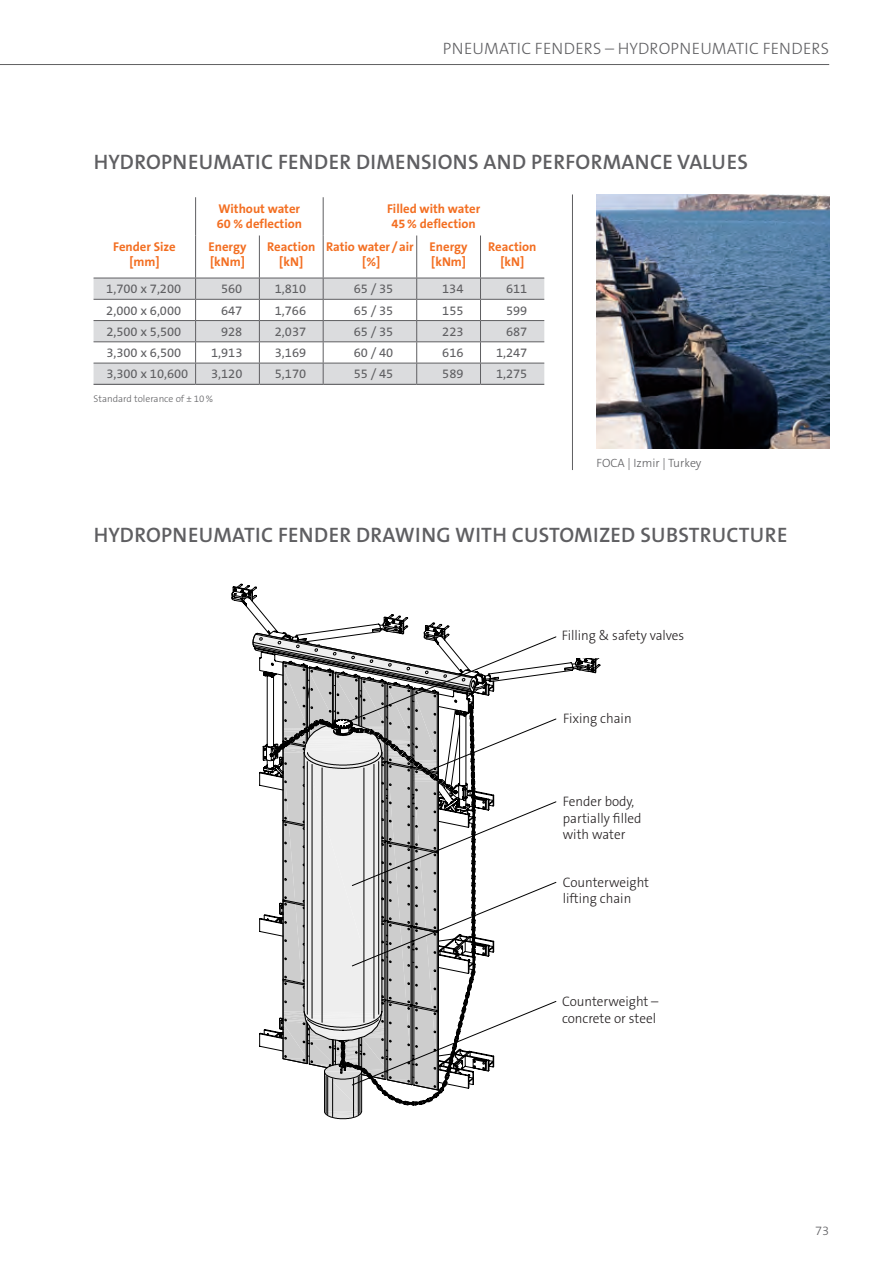
<style>
.page{position:relative;width:893px;height:1263px;background:#fff}
.page>*{position:absolute;margin:0;border:0;box-sizing:border-box;transform-origin:0 0}
.Überschriften_Dimens{font:600 21px "The Sans B Plus W6";letter-spacing:.015em;color:#5f5f62}
.Seitenangabentext_ob{font:300 16.5px "The Sans B Plus W3";letter-spacing:.015em;color:#5f5f62}
.Maintext{font:300 13.8px/16.5px "The Sans B Plus W3";color:#231f20;scale:.96 1}
.Maße{font:12.9px "The Sans B Plus W5 Plain";color:#5f5f62}
.Fenderbezeichnung{font:12.9px "The Sans B Plus W5 Plain";color:#5f5f62}
.Size_in_mm{font:700 12.75px/15.3px "The Sans B Plus W7";color:#f36e21;text-align:center}
.t1{font:300 12.75px "The Sans B Plus W3";color:#5f5f62}
.BU{font:300 12px "The Sans B Plus W3";color:#5f5f62}
.BU-2{font:300 9.75px "The Sans B Plus W3";color:#5f5f62}
</style>
<div class="page">
<hr style="left:0;top:64px;width:829px;height:1px;background:#5f5f62">
<svg style="left:94px;top:279px;width:450px;height:105px;fill:#dbdcde"></svg>
<hr style="left:94px;top:278px;width:101px;height:1px;background:#5f5f62">
<svg style="left:195px;top:279px;width:1px;height:105px"></svg>
<svg style="left:259px;top:279px;width:1px;height:105px"></svg>
<svg style="left:323px;top:279px;width:1px;height:105px"></svg>
<svg style="left:416px;top:279px;width:1px;height:105px"></svg>
<svg style="left:480px;top:279px;width:1px;height:105px"></svg>
<hr style="left:195px;top:197px;width:1px;height:38px;background:#5f5f62">
<hr style="left:195px;top:235px;width:1px;height:43px;background:#5f5f62">
<hr style="left:416px;top:235px;width:1px;height:43px;background:#5f5f62">
<hr style="left:323px;top:197px;width:1px;height:38px;background:#5f5f62">
<hr style="left:259px;top:235px;width:1px;height:43px;background:#5f5f62">
<hr style="left:323px;top:235px;width:1px;height:43px;background:#5f5f62">
<hr style="left:480px;top:235px;width:1px;height:43px;background:#5f5f62">
<hr style="left:94px;top:299px;width:102px;height:1px;background:#5f5f62">
<hr style="left:196px;top:299px;width:63px;height:1px;background:#5f5f62">
<hr style="left:259px;top:299px;width:64px;height:1px;background:#5f5f62">
<hr style="left:323px;top:299px;width:94px;height:1px;background:#5f5f62">
<hr style="left:417px;top:299px;width:63px;height:1px;background:#5f5f62">
<hr style="left:480px;top:299px;width:64px;height:1px;background:#5f5f62">
<hr style="left:94px;top:320px;width:102px;height:1px;background:#5f5f62">
<hr style="left:196px;top:320px;width:63px;height:1px;background:#5f5f62">
<hr style="left:259px;top:320px;width:64px;height:1px;background:#5f5f62">
<hr style="left:323px;top:320px;width:94px;height:1px;background:#5f5f62">
<hr style="left:417px;top:320px;width:63px;height:1px;background:#5f5f62">
<hr style="left:480px;top:320px;width:64px;height:1px;background:#5f5f62">
<hr style="left:94px;top:341px;width:102px;height:1px;background:#5f5f62">
<hr style="left:196px;top:341px;width:63px;height:1px;background:#5f5f62">
<hr style="left:259px;top:341px;width:64px;height:1px;background:#5f5f62">
<hr style="left:323px;top:341px;width:94px;height:1px;background:#5f5f62">
<hr style="left:417px;top:341px;width:63px;height:1px;background:#5f5f62">
<hr style="left:480px;top:341px;width:64px;height:1px;background:#5f5f62">
<hr style="left:94px;top:363px;width:102px;height:1px;background:#5f5f62">
<hr style="left:196px;top:363px;width:63px;height:1px;background:#5f5f62">
<hr style="left:259px;top:363px;width:64px;height:1px;background:#5f5f62">
<hr style="left:323px;top:363px;width:94px;height:1px;background:#5f5f62">
<hr style="left:417px;top:363px;width:63px;height:1px;background:#5f5f62">
<hr style="left:480px;top:363px;width:64px;height:1px;background:#5f5f62">
<hr style="left:94px;top:384px;width:102px;height:1px;background:#5f5f62">
<hr style="left:196px;top:384px;width:63px;height:1px;background:#5f5f62">
<hr style="left:259px;top:384px;width:64px;height:1px;background:#5f5f62">
<hr style="left:323px;top:384px;width:94px;height:1px;background:#5f5f62">
<hr style="left:417px;top:384px;width:63px;height:1px;background:#5f5f62">
<hr style="left:480px;top:384px;width:64px;height:1px;background:#5f5f62">
<hr style="left:195px;top:278px;width:64px;height:1px;background:#5f5f62">
<hr style="left:259px;top:278px;width:64px;height:1px;background:#5f5f62">
<hr style="left:323px;top:278px;width:94px;height:1px;background:#5f5f62">
<hr style="left:417px;top:278px;width:63px;height:1px;background:#5f5f62">
<hr style="left:480px;top:278px;width:64px;height:1px;background:#5f5f62">
<svg style="left:241px;top:585px;width:360px;height:534px"></svg>
<div style="left:557px;top:627px;width:136px;height:31px;background:#fff"></div>
<div style="left:559px;top:710px;width:170px;height:49px;background:#fff"></div>
<div style="left:558px;top:993px;width:126px;height:41px;background:#fff"></div>
<div style="left:559px;top:793px;width:95px;height:64px;background:#fff"></div>
<div style="left:559px;top:873px;width:95px;height:54px;background:#fff"></div>
<img style="left:596px;top:194px;width:233px;height:255px">
<hr style="left:572px;top:194px;width:1px;height:276px;background:#5f5f62">
<p class="Seitenangabentext_ob" style="left:443px;top:38px;width:388px">PNEUMATIC FENDERS – HYDROPNEUMATIC FENDERS</p>
<p class="Überschriften_Dimens" style="left:94px;top:148px;width:656px">HYDROPNEUMATIC FENDER DIMENSIONS AND PERFORMANCE VALUES</p>
<p class="Size_in_mm" style="left:113px;top:239px;width:64px">Fender Size</p>
<p class="Size_in_mm" style="left:129px;top:254px;width:32px">[mm]</p>
<p class="Size_in_mm" style="left:219px;top:201px;width:83px">Without water</p>
<p class="Size_in_mm" style="left:217px;top:216px;width:87px">60 % deflection</p>
<p class="Size_in_mm" style="left:387px;top:201px;width:95px">Filled with water</p>
<p class="Size_in_mm" style="left:392px;top:216px;width:86px">45% deflection</p>
<p class="Size_in_mm" style="left:208px;top:239px;width:40px">Energy</p>
<p class="Size_in_mm" style="left:210px;top:254px;width:36px">[kNm]</p>
<p class="Size_in_mm" style="left:267px;top:239px;width:50px">Reaction</p>
<p class="Size_in_mm" style="left:279px;top:254px;width:25px">[kN]</p>
<p class="Size_in_mm" style="left:326px;top:239px;width:89px">Ratio water /air [%]</p>
<p class="Size_in_mm" style="left:430px;top:239px;width:40px">Energy</p>
<p class="Size_in_mm" style="left:431px;top:254px;width:36px">[kNm]</p>
<p class="Size_in_mm" style="left:488px;top:239px;width:50px">Reaction</p>
<p class="Size_in_mm" style="left:500px;top:254px;width:25px">[kN]</p>
<p class="Fenderbezeichnung" style="left:106px;top:281px;width:76px">1,700 x 7,200</p>
<p class="Maße" style="left:221px;top:281px;width:23px">560</p>
<p class="Maße" style="left:275px;top:281px;width:33px">1,810</p>
<p class="Maße" style="left:354px;top:281px;width:41px">65 / 35</p>
<p class="Maße" style="left:442px;top:281px;width:23px">134</p>
<p class="Maße" style="left:506px;top:281px;width:23px">611</p>
<p class="Fenderbezeichnung" style="left:106px;top:302px;width:76px">2,000 x 6,000</p>
<p class="Maße" style="left:221px;top:302px;width:23px">647</p>
<p class="Maße" style="left:275px;top:302px;width:33px">1,766</p>
<p class="Maße" style="left:354px;top:302px;width:41px">65 / 35</p>
<p class="Maße" style="left:442px;top:302px;width:23px">155</p>
<p class="Maße" style="left:506px;top:302px;width:23px">599</p>
<p class="Fenderbezeichnung" style="left:106px;top:323px;width:76px">2,500 x 5,500</p>
<p class="Maße" style="left:221px;top:323px;width:23px">928</p>
<p class="Maße" style="left:275px;top:323px;width:33px">2,037</p>
<p class="Maße" style="left:354px;top:323px;width:41px">65 / 35</p>
<p class="Maße" style="left:442px;top:323px;width:23px">223</p>
<p class="Maße" style="left:506px;top:323px;width:23px">687</p>
<p class="Fenderbezeichnung" style="left:106px;top:345px;width:76px">3,300 x 6,500</p>
<p class="Maße" style="left:211px;top:345px;width:33px">1,913</p>
<p class="Maße" style="left:275px;top:345px;width:33px">3,169</p>
<p class="Maße" style="left:354px;top:345px;width:41px">60 / 40</p>
<p class="Maße" style="left:442px;top:345px;width:23px">616</p>
<p class="Maße" style="left:496px;top:345px;width:33px">1,247</p>
<p class="Fenderbezeichnung" style="left:106px;top:366px;width:84px">3,300 x 10,600</p>
<p class="Maße" style="left:211px;top:366px;width:33px">3,120</p>
<p class="Maße" style="left:275px;top:366px;width:33px">5,170</p>
<p class="Maße" style="left:354px;top:366px;width:41px">55 / 45</p>
<p class="Maße" style="left:442px;top:366px;width:23px">589</p>
<p class="Maße" style="left:496px;top:366px;width:33px">1,275</p>
<p class="BU-2" style="left:94px;top:393px;width:121px">Standard tolerance of ± 10%</p>
<p class="BU" style="left:596px;top:455px;width:107px">FOCA | Izmir | Turkey</p>
<p class="Überschriften_Dimens" style="left:94px;top:522px;width:695px">HYDROPNEUMATIC FENDER DRAWING WITH CUSTOMIZED SUBSTRUCTURE</p>
<p class="Maintext" style="left:562px;top:628px;width:129px">Filling &amp; safety valves</p>
<p class="Maintext" style="left:563px;top:710px;width:73px">Fixing chain</p>
<p class="Maintext" style="left:563px;top:793px;width:83px">Fender body, partially filled with water</p>
<p class="Maintext" style="left:563px;top:874px;width:91px">Counterweight lifting chain</p>
<p class="Maintext" style="left:562px;top:993px;width:102px">Counterweight – concrete or steel</p>
<p class="t1" style="left:815px;top:1222px;width:16px">73</p>
</div>
